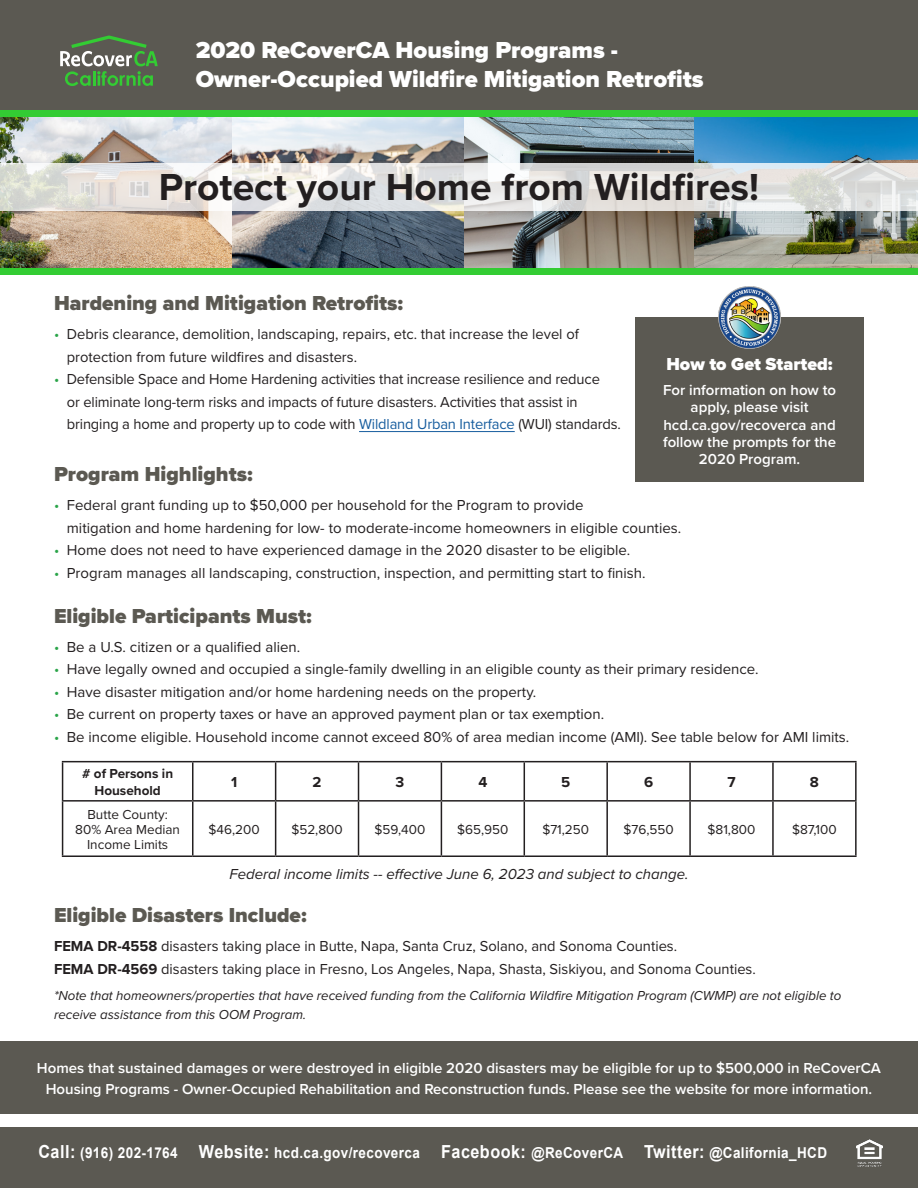
<style>
.page{position:relative;width:918px;height:1188px;background:#fff}
.page>*{position:absolute;margin:0;border:0;box-sizing:border-box;transform-origin:0 0}
.t1{font:700 39px "Proxima Nova";color:#231f20}
.Headline_Style_1{font:900 24px/28.8px "Proxima Nova";color:#fff}
.t2{font:900 21px "Proxima Nova";color:#5b5952}
.t3{font:900 18px "Proxima Nova";color:#fff}
.t4{font:15px/22.5px "Proxima Nova";color:#231f20}
.t5{font:600 15px/17.4px "Proxima Nova";color:#fff;text-align:center}
.Footer_Style_2{font:700 15px "Arial";letter-spacing:.03em;color:#fff;scale:.9 1}
.t6{font:italic 15px "Proxima Nova";color:#231f20}
.t7{font:700 15px "Proxima Nova";color:#231f20}
.t8{font:italic 13.5px/19.5px "Proxima Nova";color:#231f20}
.t9{font:13.5px/15px "Proxima Nova";color:#231f20;text-align:center}
.t10{font:700 13.5px/16.5px "Proxima Nova";color:#231f20;text-align:center}
.s1{color:#2aa449}
.s2{color:#175d9e}
.s3{font-weight:700}
.s4{font-size:18px}
</style>
<div class="page">
<div style="left:0;top:0;width:918px;height:123px;background:#5b5952"></div>
<svg style="left:60px;top:35px;width:98px;height:51px"></svg>
<div style="left:0;top:1127px;width:918px;height:61px;background:#5b5952"></div>
<img style="left:856px;top:1139px;width:26px;height:27px">
<div style="left:635px;top:318px;width:229px;height:164px;background:#5b5952"></div>
<div style="left:0;top:1041px;width:918px;height:73px;background:#5b5952"></div>
<img style="left:0;top:117px;width:918px;height:151px">
<svg style="left:0;top:163px;width:918px;height:48px;background:#e4e3e1"></svg>
<div style="left:0;top:110px;width:918px;height:7px;background:#3c3"></div>
<div style="left:0;top:268px;width:918px;height:7px;background:#3c3"></div>
<img style="left:718px;top:286px;width:63px;height:63px">
<hr style="left:62px;top:761px;width:131px;height:1px;background:#231f20">
<hr style="left:62px;top:762px;width:1px;height:38px;background:#231f20">
<hr style="left:193px;top:761px;width:83px;height:1px;background:#231f20">
<hr style="left:192px;top:762px;width:1px;height:38px;background:#231f20">
<hr style="left:276px;top:761px;width:83px;height:1px;background:#231f20">
<hr style="left:275px;top:762px;width:1px;height:38px;background:#231f20">
<hr style="left:359px;top:761px;width:82px;height:1px;background:#231f20">
<hr style="left:358px;top:762px;width:1px;height:38px;background:#231f20">
<hr style="left:441px;top:761px;width:83px;height:1px;background:#231f20">
<hr style="left:441px;top:762px;width:1px;height:38px;background:#231f20">
<hr style="left:524px;top:761px;width:83px;height:1px;background:#231f20">
<hr style="left:524px;top:762px;width:1px;height:38px;background:#231f20">
<hr style="left:607px;top:761px;width:83px;height:1px;background:#231f20">
<hr style="left:606px;top:762px;width:2px;height:38px;background:#231f20">
<hr style="left:690px;top:761px;width:83px;height:1px;background:#231f20">
<hr style="left:689px;top:762px;width:2px;height:38px;background:#231f20">
<hr style="left:773px;top:761px;width:84px;height:1px;background:#231f20">
<hr style="left:772px;top:762px;width:2px;height:38px;background:#231f20">
<hr style="left:855px;top:762px;width:2px;height:38px;background:#231f20">
<hr style="left:62px;top:800px;width:131px;height:2px;background:#231f20">
<hr style="left:62px;top:802px;width:1px;height:53px;background:#231f20">
<hr style="left:193px;top:800px;width:83px;height:2px;background:#231f20">
<hr style="left:192px;top:802px;width:1px;height:53px;background:#231f20">
<hr style="left:276px;top:800px;width:83px;height:2px;background:#231f20">
<hr style="left:275px;top:802px;width:1px;height:53px;background:#231f20">
<hr style="left:359px;top:800px;width:82px;height:2px;background:#231f20">
<hr style="left:358px;top:802px;width:1px;height:53px;background:#231f20">
<hr style="left:441px;top:800px;width:83px;height:2px;background:#231f20">
<hr style="left:441px;top:802px;width:1px;height:53px;background:#231f20">
<hr style="left:524px;top:800px;width:83px;height:2px;background:#231f20">
<hr style="left:524px;top:802px;width:1px;height:53px;background:#231f20">
<hr style="left:607px;top:800px;width:83px;height:2px;background:#231f20">
<hr style="left:606px;top:802px;width:2px;height:53px;background:#231f20">
<hr style="left:690px;top:800px;width:83px;height:2px;background:#231f20">
<hr style="left:689px;top:802px;width:2px;height:53px;background:#231f20">
<hr style="left:773px;top:800px;width:84px;height:2px;background:#231f20">
<hr style="left:772px;top:802px;width:2px;height:53px;background:#231f20">
<hr style="left:855px;top:802px;width:2px;height:53px;background:#231f20">
<hr style="left:62px;top:855px;width:131px;height:2px;background:#231f20">
<hr style="left:193px;top:855px;width:83px;height:2px;background:#231f20">
<hr style="left:276px;top:855px;width:83px;height:2px;background:#231f20">
<hr style="left:359px;top:855px;width:82px;height:2px;background:#231f20">
<hr style="left:441px;top:855px;width:83px;height:2px;background:#231f20">
<hr style="left:524px;top:855px;width:83px;height:2px;background:#231f20">
<hr style="left:607px;top:855px;width:83px;height:2px;background:#231f20">
<hr style="left:690px;top:855px;width:83px;height:2px;background:#231f20">
<hr style="left:773px;top:855px;width:84px;height:2px;background:#231f20">
<hr style="left:359px;top:431px;width:156px;height:1px;background:#175d9e">
<p class="Headline_Style_1" style="left:196px;top:35px;width:509px">2020 ReCoverCA Housing Programs -<br>Owner-Occupied Wildfire Mitigation Retrofits</p>
<p class="t1" style="left:159px;top:158px;width:602px">Protect your Home from Wildfires!</p>
<p class="t2" style="left:54px;top:287px;width:351px">Hardening and Mitigation Retrofits:</p>
<p class="t4" style="left:67px;top:322px;width:514px;text-indent:-13px"><span class="s1">•</span> Debris clearance, demolition, landscaping, repairs, etc. that increase the level of protection from future wildfires and disasters.</p>
<p class="t4" style="left:67px;top:367px;width:555px;text-indent:-13px"><span class="s1">•</span> Defensible Space and Home Hardening activities that increase resilience and reduce<br>or eliminate long-term risks and impacts of future disasters. Activities that assist in bringing a home and property up to code with <span class="s2">Wildland Urban Interface</span> (WUI) standards.</p>
<p class="t2" style="left:54px;top:458px;width:200px">Program Highlights:</p>
<p class="t4" style="left:67px;top:493px;width:616px;text-indent:-13px"><span class="s1">•</span> Federal grant funding up to $50,000 per household for the Program to provide<br>mitigation and home hardening for low- to moderate-income homeowners in eligible counties.</p>
<p class="t4" style="left:54px;top:538px;width:578px"><span class="s1">•</span> Home does not need to have experienced damage in the 2020 disaster to be eligible.</p>
<p class="t4" style="left:54px;top:561px;width:593px"><span class="s1">•</span> Program manages all landscaping, construction, inspection, and permitting start to finish.</p>
<p class="t2" style="left:54px;top:600px;width:259px">Eligible Participants Must:</p>
<p class="t4" style="left:54px;top:635px;width:248px"><span class="s1">•</span> Be a U.S. citizen or a qualified alien.</p>
<p class="t4" style="left:54px;top:658px;width:706px"><span class="s1">•</span> Have legally owned and occupied a single-family dwelling in an eligible county as their primary residence.</p>
<p class="t4" style="left:54px;top:680px;width:484px"><span class="s1">•</span> Have disaster mitigation and/or home hardening needs on the property.</p>
<p class="t4" style="left:54px;top:703px;width:552px"><span class="s1">•</span> Be current on property taxes or have an approved payment plan or tax exemption.</p>
<p class="t4" style="left:54px;top:725px;width:797px"><span class="s1">•</span> Be income eligible. Household income cannot exceed 80% of area median income (AMI). See table below for AMI limits.</p>
<p class="t3" style="left:666px;top:351px;width:168px">How to Get Started:</p>
<p class="t5" style="left:663px;top:381px;width:175px">For information on how to apply, please visit</p>
<p class="t5" style="left:663px;top:416px;width:175px">hcd.ca.gov/recoverca and follow the prompts for the<br>2020 Program.</p>
<p class="t10" style="left:82px;top:765px;width:93px"># of Persons in<br>Household</p>
<p class="t7" style="left:231px;top:771px;width:8px">1</p>
<p class="t7" style="left:313px;top:771px;width:10px">2</p>
<p class="t7" style="left:396px;top:771px;width:10px">3</p>
<p class="t7" style="left:478px;top:771px;width:10px">4</p>
<p class="t7" style="left:561px;top:771px;width:11px">5</p>
<p class="t7" style="left:644px;top:771px;width:11px">6</p>
<p class="t7" style="left:727px;top:771px;width:10px">7</p>
<p class="t7" style="left:810px;top:771px;width:11px">8</p>
<p class="t9" style="left:75px;top:806px;width:106px">Butte County:<br>80% Area Median<br>Income Limits</p>
<p class="t9" style="left:209px;top:821px;width:53px">$46,200</p>
<p class="t9" style="left:291px;top:821px;width:53px">$52,800</p>
<p class="t9" style="left:375px;top:821px;width:52px">$59,400</p>
<p class="t9" style="left:457px;top:821px;width:53px">$65,950</p>
<p class="t9" style="left:542px;top:821px;width:48px">$71,250</p>
<p class="t9" style="left:624px;top:821px;width:52px">$76,550</p>
<p class="t9" style="left:708px;top:821px;width:49px">$81,800</p>
<p class="t9" style="left:792px;top:821px;width:46px">$87,100</p>
<p class="t6" style="left:229px;top:863px;width:461px">Federal income limits -- effective June 6, 2023 and subject to change.</p>
<p class="t2" style="left:54px;top:899px;width:254px">Eligible Disasters Include:</p>
<p class="t4" style="left:54px;top:934px;width:703px"><span class="s3">FEMA DR-4558</span> disasters taking place in Butte, Napa, Santa Cruz, Solano, and Sonoma Counties.<br><span class="s3">FEMA DR-4569</span> disasters taking place in Fresno, Los Angeles, Napa, Shasta, Siskiyou, and Sonoma Counties.</p>
<p class="t8" style="left:54px;top:985px;width:789px">*Note that homeowners/properties that have received funding from the California Wildfire Mitigation Program (CWMP) are not eligible to receive assistance from this OOM Program.</p>
<p class="t5" style="left:37px;top:1057px;width:846px;line-height:21px">Homes that sustained damages or were destroyed in eligible 2020 disasters may be eligible for up to $500,000 in ReCoverCA<br>Housing Programs - Owner-Occupied Rehabilitation and Reconstruction funds. Please see the website for more information.</p>
<p class="Footer_Style_2" style="left:38px;top:1143px;width:878px"><span class="s4">Call:</span> (916) 202-1764 <span class="s4">Website:</span> hcd.ca.gov/recoverca <span class="s4">Facebook:</span> @ReCoverCA <span class="s4">Twitter:</span> @California_HCD</p>
</div>
